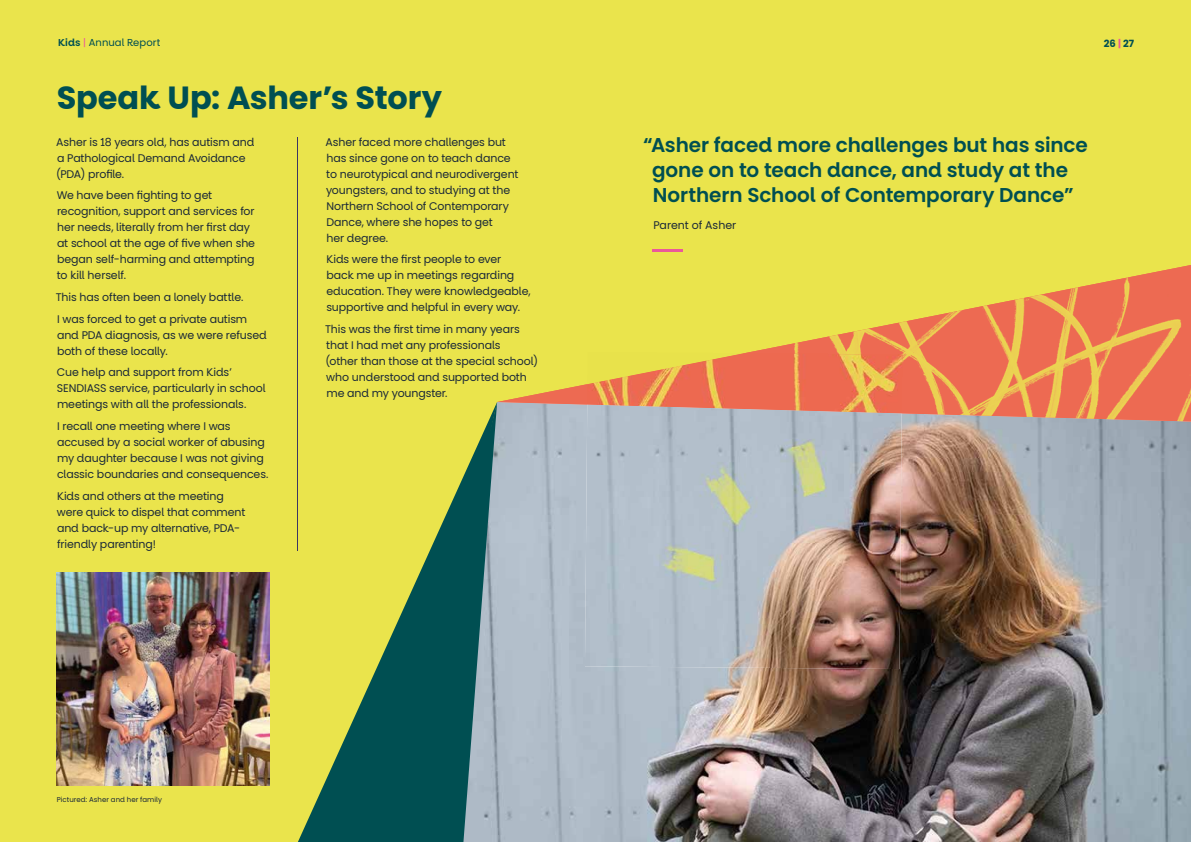
<style>
.page{position:relative;width:1191px;height:842px;background:#eae44c}
.page>*{position:absolute;margin:0;border:0;box-sizing:border-box;transform-origin:0 0}
.t1{font:700 32px "Popp Kids";letter-spacing:-.005em;color:#004f52}
.t2{font:600 20px/25px "Popp Kids";letter-spacing:-.005em;color:#004f52;text-align:center}
.t3{font:11px/16px "Popp Kids";letter-spacing:-.01em;color:#1b2938}
.t4{font:10px "Popp Kids";letter-spacing:.005em;color:#004f52}
.t5{font:700 10px "Popp Kids";color:#004f52}
.t6{font:7px "Popp Kids";letter-spacing:.01em;color:#1b2938}
.s1{font-weight:600}
.s2{color:#eb589a}
</style>
<div class="page">
<hr style="left:297px;top:137px;width:1px;height:414px;background:#3c3562">
<img style="left:497px;top:421px;width:694px;height:421px">
<img style="left:497px;top:265px;width:694px;height:156px">
<svg style="left:298px;top:402px;width:199px;height:440px"></svg>
<img style="left:587px;top:352px;width:157px;height:1px">
<img style="left:585px;top:404px;width:316px;height:265px">
<img style="left:587px;top:353px;width:315px;height:60px">
<img style="left:56px;top:573px;width:213px;height:212px">
<hr style="left:652px;top:249px;width:30px;height:3px;background:#eb589a">
<p class="t4" style="left:58px;top:36px;width:104px"><span class="s1">Kids</span> <span class="s2">|</span> Annual Report</p>
<h1 class="t1" style="left:57px;top:76px;width:387px">Speak Up: Asher’s Story</h1>
<p class="t3" style="left:56px;top:134px;width:200px">Asher is 18 years old, has autism and a Pathological Demand Avoidance (PDA) profile.</p>
<p class="t3" style="left:57px;top:187px;width:200px">We have been fighting to get recognition, support and services for her needs, literally from her first day at school at the age of five when she began self-harming and attempting to kill herself.</p>
<p class="t3" style="left:56px;top:286px;width:193px;line-height:21.7px">This has often been a lonely battle.<br>I was forced to get a private autism</p>
<p class="t3" style="left:57px;top:327px;width:211px">and PDA diagnosis, as we were refused both of these locally.</p>
<p class="t3" style="left:57px;top:364px;width:210px">Cue help and support from Kids’<br>SENDIASS service, particularly in school meetings with all the professionals.</p>
<p class="t3" style="left:57px;top:418px;width:213px">I recall one meeting where I was accused by a social worker of abusing my daughter because I was not giving classic boundaries and consequences.</p>
<p class="t3" style="left:57px;top:488px;width:190px">Kids and others at the meeting were quick to dispel that comment and back-up my alternative, PDA&shy;friendly parenting!</p>
<p class="t3" style="left:326px;top:134px;width:194px">Asher faced more challenges but has since gone on to teach dance to neurotypical and neurodivergent youngsters, and to studying at the<br>Northern School of Contemporary<br>Dance, where she hopes to get<br>her degree.</p>
<p class="t3" style="left:326px;top:252px;width:206px">Kids were the first people to ever back me up in meetings regarding education. They were knowledgeable, supportive and helpful in every way.</p>
<p class="t3" style="left:325px;top:321px;width:214px">This was the first time in many years that I had met any professionals<br>(other than those at the special school) who understood and supported both me and my youngster.</p>
<p class="t6" style="left:57px;top:795px;width:107px">Pictured: Asher and her family</p>
<p class="t5" style="left:1103px;top:37px;width:32px">26 <span class="s2">|</span> 27</p>
<h2 class="t2" style="left:643px;top:133px;width:446px">“Asher faced more challenges but has since gone on to teach dance, and study at the<br>Northern School of Contemporary Dance”</h2>
<p class="t3" style="left:653px;top:217px;width:84px">Parent of Asher</p>
</div>
